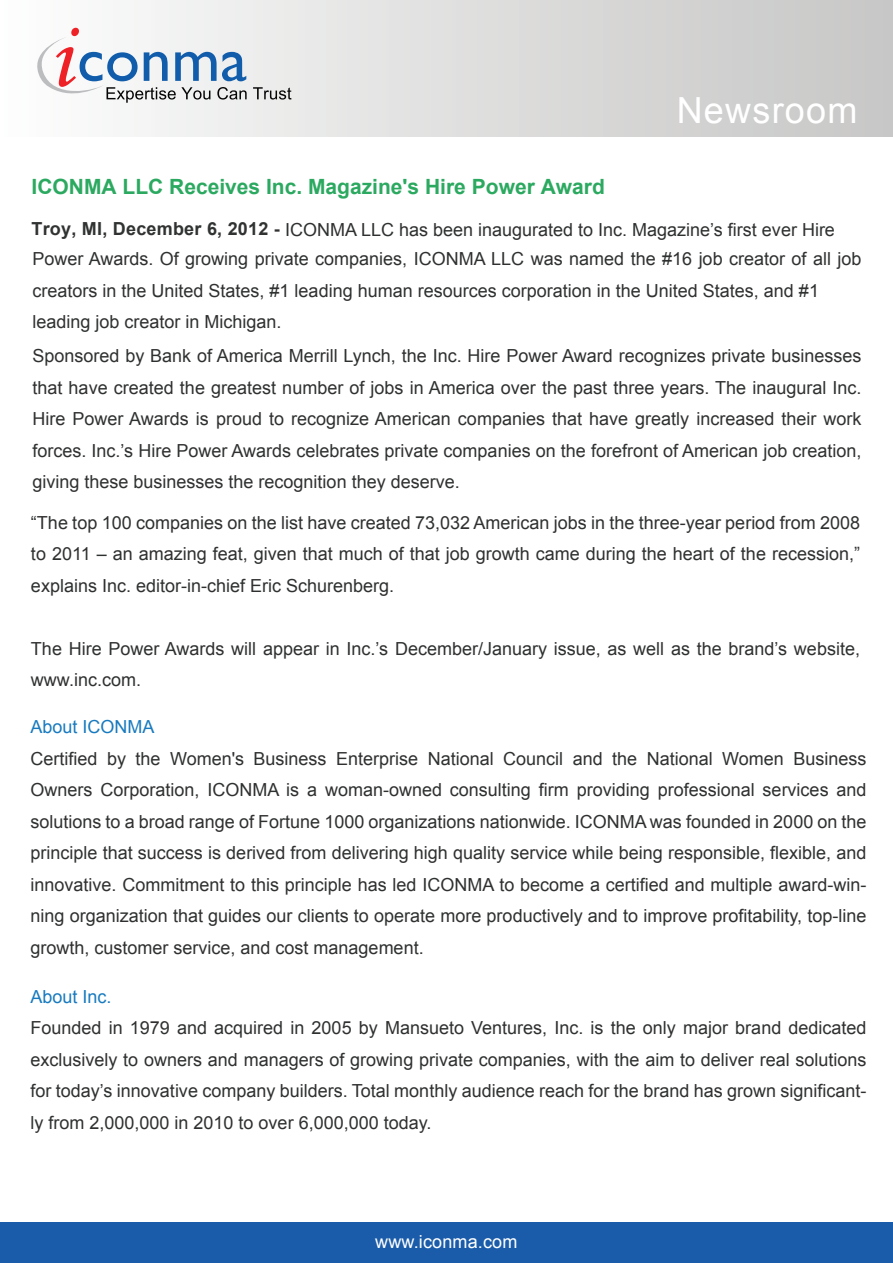
<style>
.page{position:relative;width:893px;height:1263px;background:#fff}
.page>*{position:absolute;margin:0;border:0;box-sizing:border-box;transform-origin:0 0}
.t1{font:36px "Arial";letter-spacing:.035em;color:#fff}
.t2{font:700 21px "Arial";color:#2ca960}
.t3{font:18px/31.5px "Arial";color:#2f3030;text-align:justify}
.t4{font:18px "Arial";color:#187abf}
.t5{font:18px "Arial";letter-spacing:.01em;color:#fff}
.s1{font-weight:700;color:#313232}
</style>
<div class="page">
<div style="left:0;top:0;width:892px;height:137px;background:linear-gradient(to right,#fdfdfd,#c6c6c5)"></div>
<svg style="left:30px;top:28px;width:217px;height:75px"></svg>
<svg style="left:253px;top:87px;width:38px;height:13px"></svg>
<div style="left:0;top:1223px;width:893px;height:40px;background:#1a5caa"></div>
<p class="t2" style="left:32px;top:172px;width:575px">ICONMA LLC Receives Inc. Magazine's Hire Power Award</p>
<h1 class="t1" style="left:677px;top:87px;width:182px">Newsroom</h1>
<p class="t3" style="left:32px;top:214px;width:805px"><span class="s1">Troy, MI, December 6, 2012 -</span> ICONMA LLC has been inaugurated to Inc. Magazine’s first ever Hire</p>
<p class="t3" style="left:32px;top:243px;width:831px;text-align:left">Power Awards. Of growing private companies, ICONMA LLC was named the #16 job creator of all job creators in the United States, #1 leading human resources corporation in the United States, and #1 leading job creator in Michigan.</p>
<p class="t3" style="left:32px;top:340px;width:831px">Sponsored by Bank of America Merrill Lynch, the Inc. Hire Power Award recognizes private businesses that have created the greatest number of jobs in America over the past three years. The inaugural Inc.<br>Hire Power Awards is proud to recognize American companies that have greatly increased their work forces. Inc.’s Hire Power Awards celebrates private companies on the forefront of American job creation, giving these businesses the recognition they deserve.</p>
<p class="t3" style="left:31px;top:507px;width:830px">“The top 100 companies on the list have created 73,032 American jobs in the three-year period from 2008 to 2011 – an amazing feat, given that much of that job growth came during the heart of the recession,” explains Inc. editor-in-chief Eric Schurenberg.</p>
<p class="t3" style="left:31px;top:633px;width:830px">The Hire Power Awards will appear in Inc.’s December/January issue, as well as the brand’s website, www.inc.com.</p>
<p class="t4" style="left:30px;top:715px;width:126px">About ICONMA</p>
<p class="t3" style="left:30px;top:743px;width:838px">Certified by the Women's Business Enterprise National Council and the National Women Business Owners Corporation, ICONMA is a woman-owned consulting firm providing professional services and solutions to a broad range of Fortune 1000 organizations nationwide. ICONMA was founded in 2000 on the principle that success is derived from delivering high quality service while being responsible, flexible, and innovative. Commitment to this principle has led ICONMA to become a certified and multiple award-win&shy;ning organization that guides our clients to operate more productively and to improve profitability, top-line growth, customer service, and cost management.</p>
<p class="t4" style="left:30px;top:985px;width:83px">About Inc.</p>
<p class="t3" style="left:30px;top:1012px;width:837px">Founded in 1979 and acquired in 2005 by Mansueto Ventures, Inc. is the only major brand dedicated exclusively to owners and managers of growing private companies, with the aim to deliver real solutions for today’s innovative company builders. Total monthly audience reach for the brand has grown significant&shy;ly from 2,000,000 in 2010 to over 6,000,000 today.</p>
<p class="t5" style="left:375px;top:1229px;width:144px">www.iconma.com</p>
</div>
